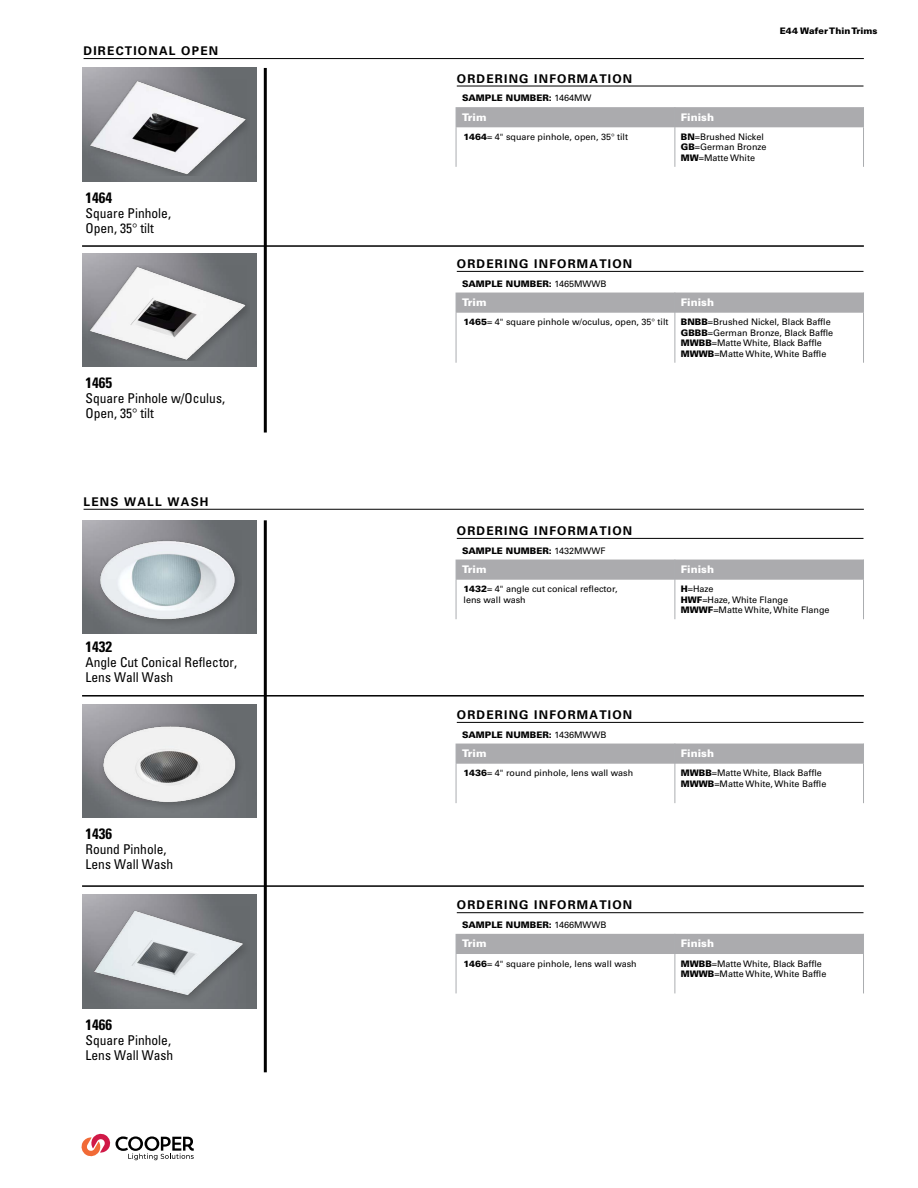
<style>
.page{position:relative;width:918px;height:1188px;background:#fff}
.page>*{position:absolute;margin:0;border:0;box-sizing:border-box;transform-origin:0 0}
.t1{font:700 condensed 15px "Univers LT Std";color:#000}
.t2{font:condensed 13.5px/15px "Univers LT Std";color:#000}
.t3{font:700 12px "Univers LT Std";letter-spacing:.1em;color:#000}
.t4{font:900 10.5px "Univers LT Std";color:#fff}
.t5{font:9px/10.5px "Univers LT Std";color:#000}
.t6{font:900 9px "Univers LT Std";color:#000}
.s1{font-weight:300;font-stretch:normal}
.s2{font-weight:400}
.s3{font-weight:900}
.s4{font-weight:300}
</style>
<div class="page">
<hr style="left:264px;top:68px;width:3px;height:365px;background:#000">
<hr style="left:264px;top:520px;width:3px;height:552px;background:#000">
<div style="left:455px;top:107px;width:409px;height:20px;background:#ababae"></div>
<hr style="left:456px;top:127px;width:1px;height:40px;background:#abadb0">
<hr style="left:675px;top:127px;width:1px;height:40px;background:#abadb0">
<hr style="left:863px;top:127px;width:1px;height:40px;background:#abadb0">
<hr style="left:457px;top:86px;width:407px;height:1px;background:#000">
<hr style="left:84px;top:58px;width:780px;height:1px;background:#000">
<hr style="left:84px;top:509px;width:780px;height:1px;background:#000">
<svg style="left:455px;top:292px;width:409px;height:21px;background:#aeaeb1"></svg>
<hr style="left:456px;top:313px;width:1px;height:50px;background:#abadb0">
<hr style="left:675px;top:313px;width:1px;height:50px;background:#abadb0">
<hr style="left:863px;top:313px;width:1px;height:50px;background:#abadb0">
<hr style="left:457px;top:271px;width:407px;height:1px;background:#000">
<svg style="left:455px;top:559px;width:409px;height:21px;background:#aeaeb1"></svg>
<hr style="left:456px;top:580px;width:1px;height:39px;background:#abadb0">
<hr style="left:675px;top:580px;width:1px;height:39px;background:#abadb0">
<hr style="left:863px;top:580px;width:1px;height:39px;background:#abadb0">
<hr style="left:457px;top:538px;width:407px;height:1px;background:#000">
<svg style="left:455px;top:743px;width:409px;height:21px;background:#aeaeb1"></svg>
<hr style="left:456px;top:764px;width:1px;height:39px;background:#abadb0">
<hr style="left:675px;top:764px;width:1px;height:39px;background:#abadb0">
<hr style="left:863px;top:764px;width:1px;height:39px;background:#abadb0">
<hr style="left:457px;top:722px;width:407px;height:1px;background:#000">
<div style="left:455px;top:933px;width:409px;height:21px;background:#ababae"></div>
<hr style="left:456px;top:954px;width:1px;height:39px;background:#abadb0">
<hr style="left:675px;top:954px;width:1px;height:39px;background:#abadb0">
<hr style="left:863px;top:954px;width:1px;height:39px;background:#abadb0">
<hr style="left:457px;top:912px;width:407px;height:1px;background:#000">
<img style="left:82px;top:68px;width:174px;height:113px">
<img style="left:82px;top:253px;width:174px;height:114px">
<img style="left:82px;top:520px;width:174px;height:114px">
<img style="left:82px;top:704px;width:174px;height:114px">
<img style="left:82px;top:895px;width:174px;height:113px">
<div style="left:86px;top:80px;width:164px;height:95px;background:#000;opacity:.25"></div>
<img style="left:89px;top:80px;width:157px;height:95px">
<div style="left:86px;top:265px;width:164px;height:96px;background:#000;opacity:.25"></div>
<img style="left:88px;top:265px;width:159px;height:96px">
<img style="left:93px;top:530px;width:149px;height:100px">
<div style="left:98px;top:721px;width:147px;height:91px;background:#000;opacity:.25"></div>
<img style="left:99px;top:723px;width:137px;height:82px">
<img style="left:86px;top:907px;width:164px;height:95px">
<hr style="left:82px;top:245px;width:782px;height:2px;background:#000">
<hr style="left:82px;top:695px;width:782px;height:2px;background:#000">
<hr style="left:82px;top:885px;width:782px;height:2px;background:#000">
<svg style="left:81px;top:1133px;width:113px;height:27px"></svg>
<h3 class="t3" style="left:84px;top:44px;width:136px">DIRECTIONAL OPEN</h3>
<h1 class="t1" style="left:86px;top:188px;width:28px">1464</h1>
<h2 class="t2" style="left:86px;top:206px;width:87px">Square Pinhole,<br>Open, 35<span class="s1">°</span> tilt</h2>
<h1 class="t1" style="left:86px;top:374px;width:28px">1465</h1>
<h2 class="t2" style="left:86px;top:391px;width:141px">Square Pinhole w/Oculus,<br>Open, 35<span class="s1">°</span> tilt</h2>
<h3 class="t3" style="left:84px;top:495px;width:126px">LENS WALL WASH</h3>
<h1 class="t1" style="left:86px;top:638px;width:28px">1432</h1>
<h2 class="t2" style="left:86px;top:655px;width:153px">Angle Cut Conical Reflector,<br>Lens Wall Wash</h2>
<h1 class="t1" style="left:86px;top:825px;width:28px">1436</h1>
<h2 class="t2" style="left:86px;top:842px;width:89px">Round Pinhole,<br>Lens Wall Wash</h2>
<h1 class="t1" style="left:86px;top:1015px;width:28px">1466</h1>
<h2 class="t2" style="left:86px;top:1032px;width:89px">Square Pinhole,<br>Lens Wall Wash</h2>
<p class="t6" style="left:780px;top:25px;width:99px">E44 Wafer Thin Trims</p>
<h3 class="t3" style="left:457px;top:71px;width:177px">ORDERING INFORMATION</h3>
<p class="t6" style="left:462px;top:92px;width:131px">SAMPLE NUMBER: <span class="s2">1464MW</span></p>
<p class="t4" style="left:462px;top:110px;width:26px">Trim</p>
<p class="t4" style="left:681px;top:110px;width:35px">Finish</p>
<p class="t5" style="left:464px;top:131px;width:166px"><span class="s3">1464</span>= 4" square pinhole, open, 35<span class="s4">°</span> tilt</p>
<p class="t5" style="left:681px;top:131px;width:87px"><span class="s3">BN</span>=Brushed Nickel<br><span class="s3">GB</span>=German Bronze<br><span class="s3">MW</span>=Matte White</p>
<h3 class="t3" style="left:457px;top:257px;width:177px">ORDERING INFORMATION</h3>
<p class="t6" style="left:462px;top:278px;width:146px">SAMPLE NUMBER: <span class="s2">1465MWWB</span></p>
<p class="t4" style="left:462px;top:296px;width:26px">Trim</p>
<p class="t4" style="left:681px;top:296px;width:35px">Finish</p>
<p class="t5" style="left:464px;top:317px;width:207px"><span class="s3">1465</span>= 4" square pinhole w/oculus, open, 35<span class="s4">°</span> tilt</p>
<p class="t5" style="left:681px;top:317px;width:154px"><span class="s3">BNBB</span>=Brushed Nickel, Black Baffle <span class="s3">GBBB</span>=German Bronze, Black Baffle <span class="s3">MWBB</span>=Matte White, Black Baffle <span class="s3">MWWB</span>=Matte White, White Baffle</p>
<h3 class="t3" style="left:457px;top:524px;width:177px">ORDERING INFORMATION</h3>
<p class="t6" style="left:462px;top:545px;width:145px">SAMPLE NUMBER: <span class="s2">1432MWWF</span></p>
<p class="t4" style="left:462px;top:563px;width:26px">Trim</p>
<p class="t4" style="left:681px;top:563px;width:35px">Finish</p>
<p class="t5" style="left:464px;top:584px;width:155px"><span class="s3">1432</span>= 4" angle cut conical reflector, lens wall wash</p>
<p class="t5" style="left:681px;top:584px;width:150px"><span class="s3">H</span>=Haze<br><span class="s3">HWF</span>=Haze, White Flange<br><span class="s3">MWWF</span>=Matte White, White Flange</p>
<h3 class="t3" style="left:457px;top:708px;width:177px">ORDERING INFORMATION</h3>
<p class="t6" style="left:462px;top:729px;width:146px">SAMPLE NUMBER: <span class="s2">1436MWWB</span></p>
<p class="t4" style="left:462px;top:747px;width:26px">Trim</p>
<p class="t4" style="left:681px;top:747px;width:35px">Finish</p>
<p class="t5" style="left:464px;top:768px;width:171px"><span class="s3">1436</span>= 4" round pinhole, lens wall wash</p>
<p class="t5" style="left:681px;top:768px;width:147px"><span class="s3">MWBB</span>=Matte White, Black Baffle<br><span class="s3">MWWB</span>=Matte White, White Baffle</p>
<h3 class="t3" style="left:457px;top:898px;width:177px">ORDERING INFORMATION</h3>
<p class="t6" style="left:462px;top:919px;width:146px">SAMPLE NUMBER: <span class="s2">1466MWWB</span></p>
<p class="t4" style="left:462px;top:937px;width:26px">Trim</p>
<p class="t4" style="left:681px;top:937px;width:35px">Finish</p>
<p class="t5" style="left:464px;top:958px;width:175px"><span class="s3">1466</span>= 4" square pinhole, lens wall wash</p>
<p class="t5" style="left:681px;top:958px;width:147px"><span class="s3">MWBB</span>=Matte White, Black Baffle<br><span class="s3">MWWB</span>=Matte White, White Baffle</p>
</div>
